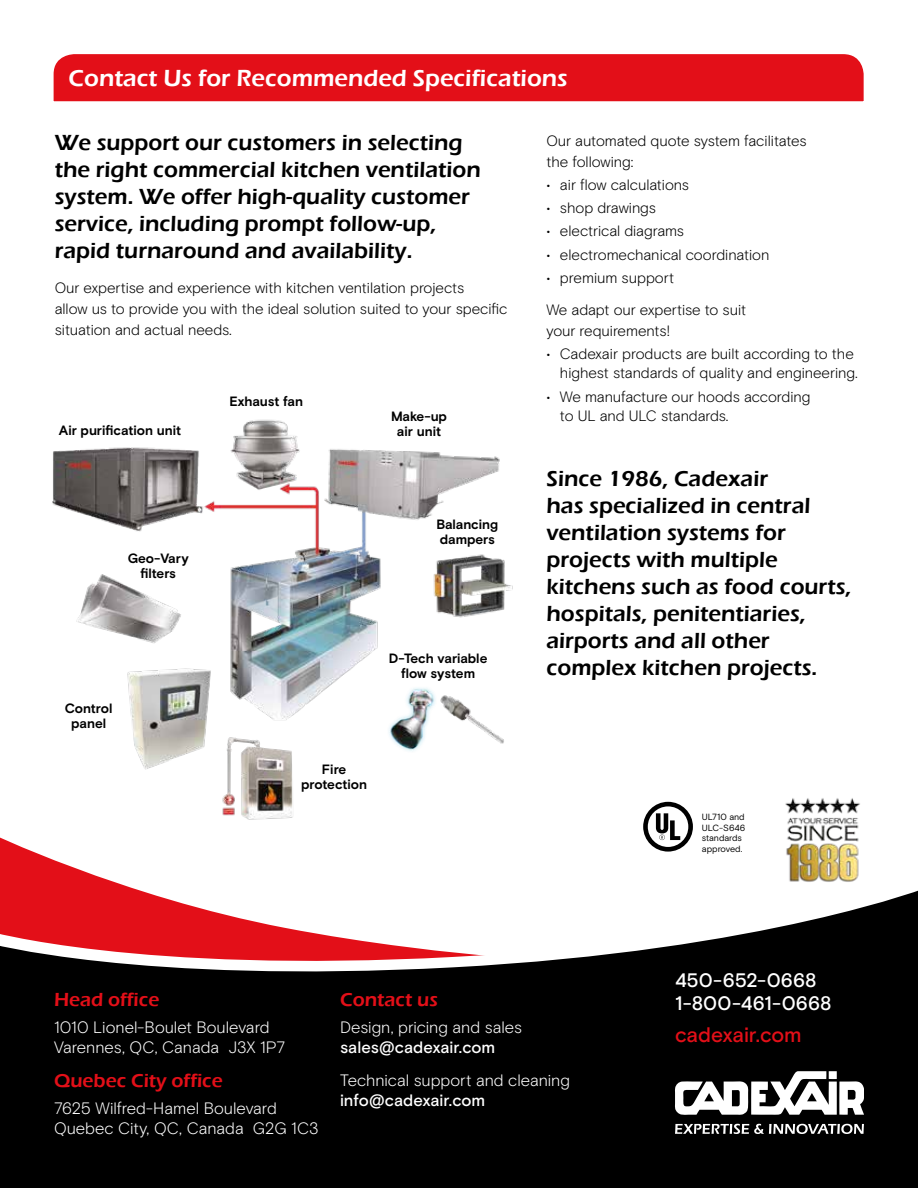
<style>
.page{position:relative;width:918px;height:1188px;background:#fff}
.page>*{position:absolute;margin:0;border:0;box-sizing:border-box;transform-origin:0 0}
.t1{font:600 24px "Eras ITC";color:#fff}
.t2{font:600 22.5px/27px "Eras ITC";color:#000}
.t3{font:500 21px "Basis Grotesque";letter-spacing:-.005em;color:#e30f18}
.t4{font:600 19.5px "Eras ITC";color:#e30f18}
.t5{font:500 19.5px/23.4px "Basis Grotesque";letter-spacing:.005em;color:#fff}
.t6{font:300 16.5px/19.8px "Basis Grotesque";letter-spacing:-.005em;color:#fff}
.t7{font:500 16.5px "Basis Grotesque";color:#fff}
.t8{font:300 15px/21px "Basis Grotesque";letter-spacing:-.005em;color:#000}
.t9{font:700 13.5px/15px "Basis Grotesque";letter-spacing:-.005em;color:#000;text-align:center}
.t10{font:9px/10.5px "Basis Grotesque";letter-spacing:-.01em;color:#000}
</style>
<div class="page">
<svg style="left:0;top:837px;width:89px;height:36px"></svg>
<svg style="left:0;top:873px;width:126px;height:13px;background:#e7333a"></svg>
<svg style="left:0;top:886px;width:918px;height:302px;fill:#000"></svg>
<svg style="left:675px;top:1071px;width:189px;height:44px"></svg>
<svg style="left:675px;top:1124px;width:189px;height:10px"></svg>
<div style="left:53px;top:54px;width:811px;height:48px;background:#e30f18"></div>
<img style="left:785px;top:798px;width:75px;height:84px">
<svg style="left:643px;top:802px;width:50px;height:50px"></svg>
<img style="left:52px;top:419px;width:461px;height:401px">
<h1 class="t1" style="left:69px;top:64px;width:501px">Contact Us for Recommended Specifications</h1>
<h2 class="t2" style="left:55px;top:130px;width:428px">We support our customers in selecting the right commercial kitchen ventilation system. We offer high-quality customer service, including prompt follow-up, rapid turnaround and availability.</h2>
<p class="t8" style="left:55px;top:277px;width:454px">Our expertise and experience with kitchen ventilation projects<br>allow us to provide you with the ideal solution suited to your specific situation and actual needs.</p>
<p class="t9" style="left:59px;top:422px;width:124px">Air purification unit</p>
<p class="t9" style="left:128px;top:551px;width:63px">Geo-Vary filters</p>
<p class="t9" style="left:65px;top:701px;width:49px">Control panel</p>
<p class="t9" style="left:230px;top:393px;width:75px">Exhaust fan</p>
<p class="t9" style="left:391px;top:409px;width:57px">Make-up air unit</p>
<p class="t9" style="left:437px;top:517px;width:63px;text-align:left">Balancing dampers</p>
<p class="t9" style="left:389px;top:651px;width:100px">D-Tech variable flow system</p>
<p class="t9" style="left:301px;top:762px;width:68px">Fire protection</p>
<p class="t8" style="left:546px;top:130px;width:262px">Our automated quote system facilitates the following:</p>
<p class="t8" style="left:546px;top:174px;width:144px">• air flow calculations</p>
<p class="t8" style="left:546px;top:197px;width:111px">• shop drawings</p>
<p class="t8" style="left:546px;top:220px;width:139px">• electrical diagrams</p>
<p class="t8" style="left:546px;top:244px;width:225px">• electromechanical coordination</p>
<p class="t8" style="left:546px;top:262px;width:201px;line-height:31.8px">• premium support<br>We adapt our expertise to suit</p>
<p class="t8" style="left:546px;top:320px;width:125px">your requirements!</p>
<p class="t8" style="left:546px;top:344px;width:313px;line-height:19.5px;text-align:right">• Cadexair products are built according to the highest standards of quality and engineering.</p>
<p class="t8" style="left:560px;top:387px;width:252px;line-height:19.5px;text-indent:-14px">• We manufacture our hoods according to UL and ULC standards.</p>
<h2 class="t2" style="left:546px;top:465px;width:306px">Since 1986, Cadexair<br>has specialized in central ventilation systems for projects with multiple kitchens such as food courts, hospitals, penitentiaries, airports and all other complex kitchen projects.</h2>
<p class="t10" style="left:702px;top:812px;width:45px">UL710 and<br>ULC-S646 standards approved.</p>
<h3 class="t4" style="left:54px;top:989px;width:107px">Head office</h3>
<p class="t6" style="left:54px;top:1017px;width:233px">1010 Lionel-Boulet Boulevard<br>Varennes, QC, Canada J3X 1P7</p>
<h3 class="t4" style="left:54px;top:1070px;width:170px">Quebec City office</h3>
<p class="t6" style="left:54px;top:1098px;width:266px">7625 Wilfred-Hamel Boulevard<br>Quebec City, QC, Canada G2G 1C3</p>
<h3 class="t4" style="left:340px;top:989px;width:99px">Contact us</h3>
<p class="t6" style="left:340px;top:1017px;width:183px">Design, pricing and sales</p>
<p class="t7" style="left:340px;top:1037px;width:157px">sales@cadexair.com</p>
<p class="t6" style="left:340px;top:1070px;width:231px">Technical support and cleaning</p>
<p class="t7" style="left:340px;top:1090px;width:147px">info@cadexair.com</p>
<h3 class="t5" style="left:675px;top:968px;width:158px">450-652-0668<br>1-800-461-0668</h3>
<h3 class="t3" style="left:675px;top:1022px;width:128px">cadexair.com</h3>
</div>
